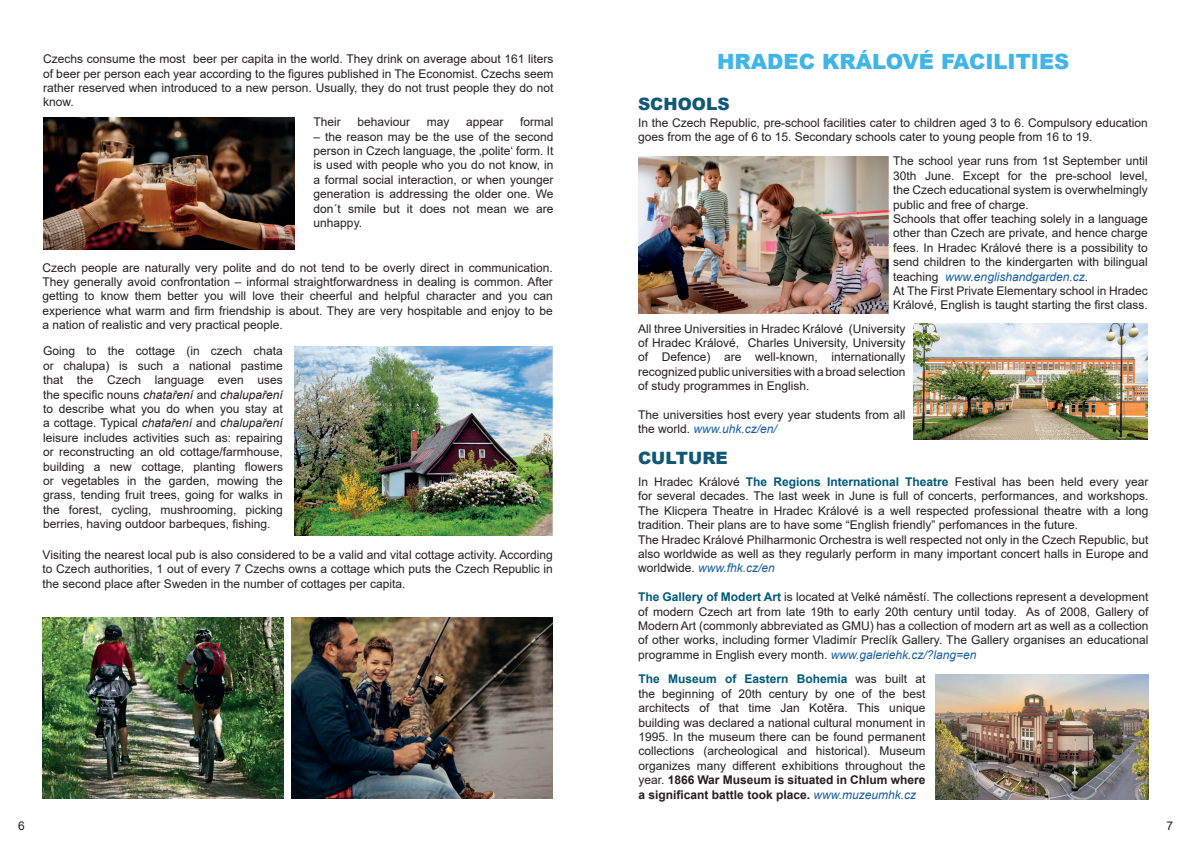
<style>
.page{position:relative;width:1191px;height:842px;background:#fff}
.page>*{position:absolute;margin:0;border:0;box-sizing:border-box;transform-origin:0 0}
.t1{font:900 21px "Arial";color:#40b5e7}
.t2{font:900 17px "Arial";color:#105876}
.t3{font:12px/14.4px "Arial";color:#231f20;text-align:justify}
.s1{font-style:italic}
.s2{font-style:italic;color:#175d9e}
.s3{font-weight:700;color:#015979}
.s4{font-weight:700}
</style>
<div class="page">
<img style="left:935px;top:675px;width:213px;height:124px">
<img style="left:638px;top:157px;width:250px;height:157px">
<img style="left:913px;top:324px;width:234px;height:116px">
<img style="left:295px;top:347px;width:258px;height:189px">
<img style="left:44px;top:117px;width:251px;height:132px">
<img style="left:43px;top:617px;width:240px;height:182px">
<img style="left:291px;top:617px;width:262px;height:182px">
<p class="t3" style="left:43px;top:52px;width:512px">Czechs consume the most beer per capita in the world. They drink on average about 161 liters of beer per person each year according to the figures published in The Economist. Czechs seem rather reserved when introduced to a new person. Usually, they do not trust people they do not know.</p>
<p class="t3" style="left:314px;top:115px;width:29px">Their</p>
<p class="t3" style="left:357px;top:115px;width:54px">behaviour</p>
<p class="t3" style="left:427px;top:115px;width:24px">may</p>
<p class="t3" style="left:466px;top:115px;width:39px">appear</p>
<p class="t3" style="left:520px;top:115px;width:35px">formal</p>
<p class="t3" style="left:314px;top:129px;width:241px">– the reason may be the use of the second person in Czech language, the ‚polite‘ form. It is used with people who you do not know, in a formal social interaction, or when younger generation is addressing the older one. We don´t smile but it does not mean we are unhappy.</p>
<p class="t3" style="left:43px;top:260px;width:512px">Czech people are naturally very polite and do not tend to be overly direct in communication.<br>They generally avoid confrontation – informal straightforwardness in dealing is common. After getting to know them better you will love their cheerful and helpful character and you can experience what warm and firm friendship is about. They are very hospitable and enjoy to be a nation of realistic and very practical people.</p>
<p class="t3" style="left:43px;top:344px;width:241px">Going to the cottage (in czech chata or chalupa) is such a national pastime that the Czech language even uses the specific nouns <span class="s1">chataření</span> and <span class="s1">chalupaření </span>to describe what you do when you stay at a cottage. Typical <span class="s1">chataření</span> and <span class="s1">chalupaření </span>leisure includes activities such as: repairing or reconstructing an old cottage/farmhouse, building a new cottage, planting flowers or vegetables in the garden, mowing the grass, tending fruit trees, going for walks in the forest, cycling, mushrooming, picking berries, having outdoor barbeques, fishing.</p>
<p class="t3" style="left:43px;top:547px;width:512px">Visiting the nearest local pub is also considered to be a valid and vital cottage activity. According to Czech authorities, 1 out of every 7 Czechs owns a cottage which puts the Czech Republic in the second place after Sweden in the number of cottages per capita.</p>
<p class="t3" style="left:18px;top:819px;width:8px">6</p>
<h1 class="t1" style="left:717px;top:47px;width:354px">HRADEC KRÁLOVÉ FACILITIES</h1>
<h2 class="t2" style="left:638px;top:91px;width:93px">SCHOOLS</h2>
<p class="t3" style="left:638px;top:116px;width:511px">In the Czech Republic, pre-school facilities cater to children aged 3 to 6. Compulsory education goes from the age of 6 to 15. Secondary schools cater to young people from 16 to 19.</p>
<p class="t3" style="left:893px;top:154px;width:256px;text-align:left">The school year runs from 1st September until 30th June. Except for the pre-school level, the Czech educational system is overwhelmingly public and free of charge.<br>Schools that offer teaching solely in a language other than Czech are private, and hence charge fees. In Hradec Králové there is a possibility to send children to the kindergarten with bilingual teaching <span class="s2">www.englishandgarden.cz</span>.<br>At The First Private Elementary school in Hradec Králové, English is taught starting the first class.</p>
<p class="t3" style="left:638px;top:321px;width:269px">All three Universities in Hradec Králové (University of Hradec Králové, Charles University, University of Defence) are well-known, internationally recognized public universities with a broad selection of study programmes in English.</p>
<p class="t3" style="left:638px;top:408px;width:269px">The universities host every year students from all the world. <span class="s2">www.uhk.cz/en/</span></p>
<h2 class="t2" style="left:638px;top:445px;width:91px">CULTURE</h2>
<p class="t3" style="left:638px;top:474px;width:512px;text-align:left">In Hradec Králové <span class="s3">The Regions International Theatre</span> Festival has been held every year for several decades. The last week in June is full of concerts, performances, and workshops.<br>The Klicpera Theatre in Hradec Králové is a well respected professional theatre with a long tradition. Their plans are to have some “English friendly” perfomances in the future.<br>The Hradec Králové Philharmonic Orchestra is well respected not only in the Czech Republic, but also worldwide as well as they regularly perform in many important concert halls in Europe and worldwide. <span class="s2">www.fhk.cz/en</span></p>
<p class="t3" style="left:638px;top:590px;width:512px"><span class="s3">The Gallery of Modert Art</span> is located at Velké náměstí. The collections represent a development of modern Czech art from late 19th to early 20th century until today. As of 2008, Gallery of Modern Art (commonly abbreviated as GMU) has a collection of modern art as well as a collection of other works, including former Vladimír Preclík Gallery. The Gallery organises an educational programme in English every month. <span class="s2">www.galeriehk.cz/?lang=en</span></p>
<p class="t3" style="left:638px;top:672px;width:288px"><span class="s3">The Museum of Eastern Bohemia</span> was built at the beginning of 20th century by one of the best architects of that time Jan Kotěra. This unique building was declared a national cultural monument in 1995. In the museum there can be found permanent collections (archeological and historical). Museum organizes many different exhibitions throughout the year. <span class="s4">1866 War Museum is situated in Chlum where a significant battle took place.</span> <span class="s2">www.muzeumhk.cz</span></p>
<p class="t3" style="left:1166px;top:818px;width:8px">7</p>
</div>
